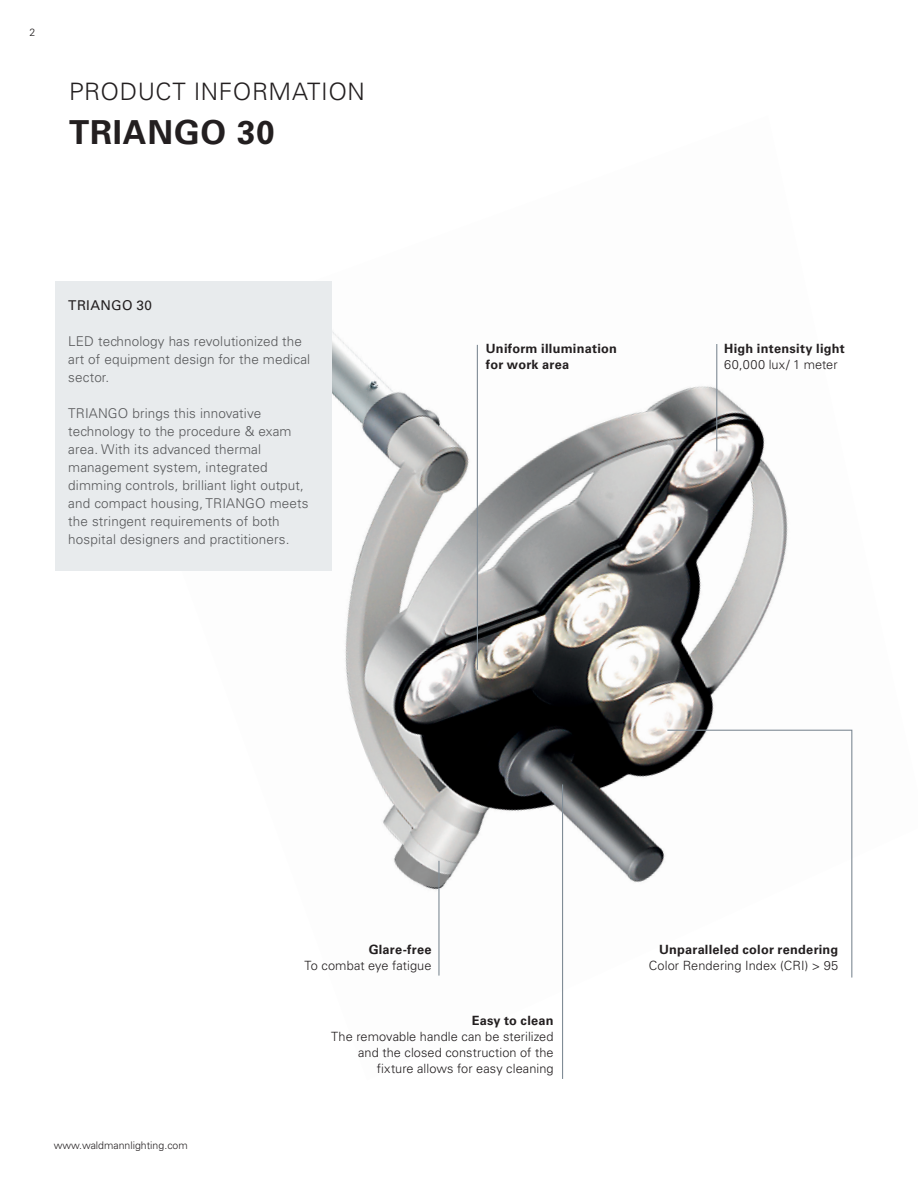
<style>
.page{position:relative;width:918px;height:1188px;background:#fff}
.page>*{position:absolute;margin:0;border:0;box-sizing:border-box;transform-origin:0 0}
.Rücktitel_Anschrift{font:700 33px "Univers LT Pro 65";letter-spacing:.025em;color:#231f20}
.Headline{font:300 24px "Univers LT Pro 45";letter-spacing:.025em;color:#231f20}
.body{font:300 13.5px/18px "Univers LT Std";letter-spacing:.01em;color:#57585a}
.Rücktitel_Anschrift-2{font:13.5px "Univers LT Std";letter-spacing:.03em;color:#231f20}
.Tabulatoren_Aufzählu{font:300 12.75px/15.9px "Univers LT Std";letter-spacing:.005em;color:#231f20;text-align:right}
.Tabulatoren_Aufzählu-2{font:700 12.75px/15.9px "Univers LT Std";letter-spacing:.02em;color:#231f20}
.t1{font:300 10.5px "Univers LT Std";color:#231f20}
</style>
<div class="page">
<img style="left:104px;top:281px;width:684px;height:798px">
<hr style="left:716px;top:344px;width:1px;height:107px;background:#808c96">
<hr style="left:438px;top:861px;width:2px;height:115px;background:#808c96">
<svg style="left:666px;top:729px;width:187px;height:250px"></svg>
<hr style="left:477px;top:345px;width:1px;height:325px;background:#808c96">
<hr style="left:562px;top:784px;width:1px;height:295px;background:#808c96">
<div style="left:56px;top:282px;width:276px;height:289px;background:#e8ebed"></div>
<p class="t1" style="left:29px;top:26px;width:7px">2</p>
<p class="Headline" style="left:69px;top:77px;width:297px">PRODUCT INFORMATION</p>
<p class="Rücktitel_Anschrift" style="left:69px;top:113px;width:207px">TRIANGO 30</p>
<p class="Rücktitel_Anschrift-2" style="left:68px;top:297px;width:85px">TRIANGO 30</p>
<p class="body" style="left:68px;top:332px;width:243px">LED technology has revolutionized the art of equipment design for the medical sector.</p>
<p class="body" style="left:68px;top:404px;width:242px">TRIANGO brings this innovative technology to the procedure &amp; exam area. With its advanced thermal management system, integrated dimming controls, brilliant light output, and compact housing, TRIANGO meets the stringent requirements of both hospital designers and practitioners.</p>
<p class="Tabulatoren_Aufzählu-2" style="left:486px;top:341px;width:133px">Uniform illumination for work area</p>
<p class="Tabulatoren_Aufzählu-2" style="left:724px;top:341px;width:122px">High intensity light</p>
<p class="Tabulatoren_Aufzählu" style="left:724px;top:357px;width:115px">60,000 lux/ 1 meter</p>
<p class="t1" style="left:54px;top:1139px;width:135px">www.waldmannlighting.com</p>
<p class="Tabulatoren_Aufzählu-2" style="left:369px;top:942px;width:64px">Glare-free</p>
<p class="Tabulatoren_Aufzählu" style="left:305px;top:958px;width:128px">To combat eye fatigue</p>
<p class="Tabulatoren_Aufzählu-2" style="left:472px;top:1013px;width:83px">Easy to clean</p>
<p class="Tabulatoren_Aufzählu" style="left:331px;top:1029px;width:224px">The removable handle can be sterilized and the closed construction of the fixture allows for easy cleaning</p>
<p class="Tabulatoren_Aufzählu-2" style="left:659px;top:941px;width:181px">Unparalleled color rendering</p>
<p class="Tabulatoren_Aufzählu" style="left:649px;top:957px;width:191px">Color Rendering Index (CRI) &gt; 95</p>
</div>
